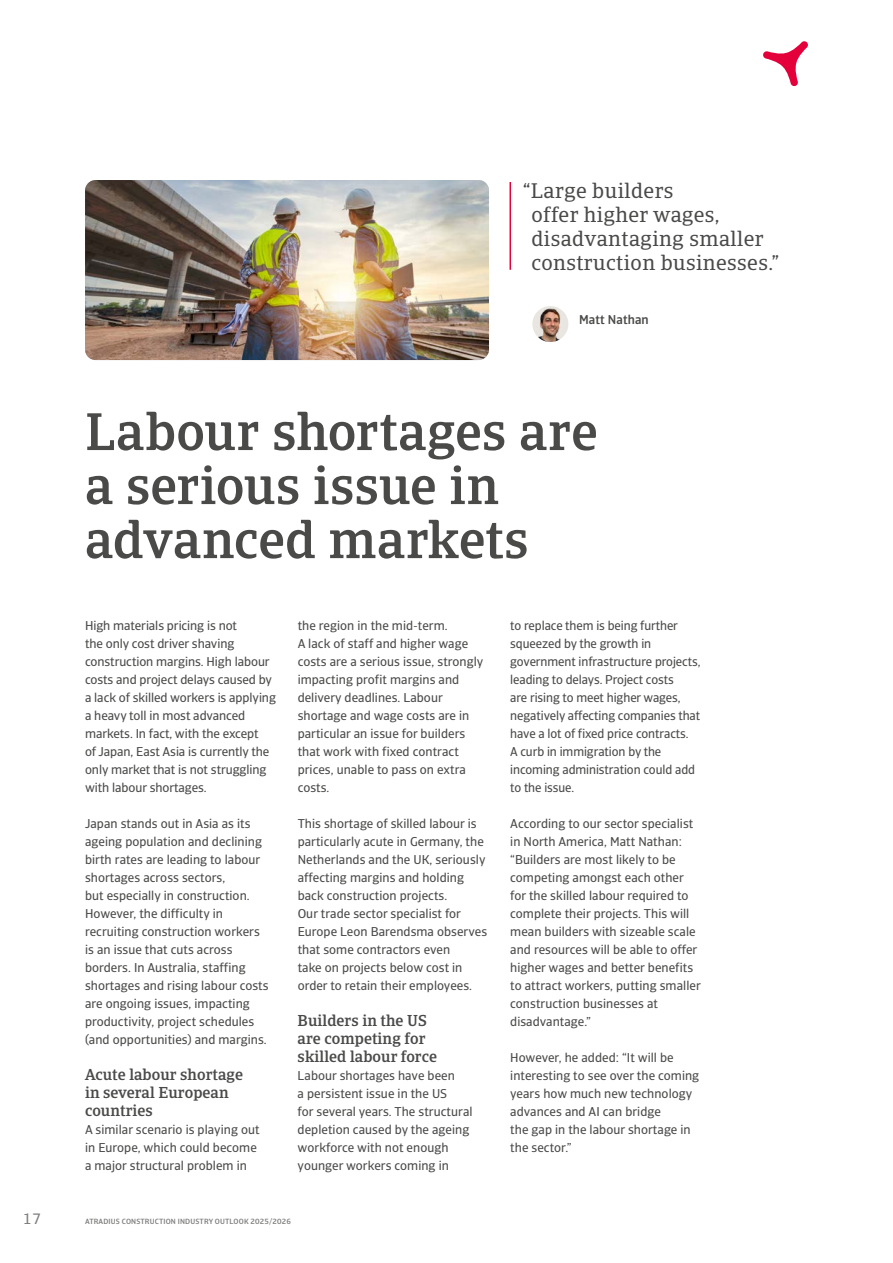
<style>
.page{position:relative;width:893px;height:1263px;background:#fff}
.page>*{position:absolute;margin:0;border:0;box-sizing:border-box;transform-origin:0 0}
.t1{font:500 52.5px/54px "GCO";letter-spacing:.005em;color:#4a4a49}
.t2{font:21px/24px "GCO";letter-spacing:.02em;color:#4a4a49}
.t3{font:500 15.75px/18px "GCO";letter-spacing:.005em;color:#4a4a49}
.t4{font:15px "GCO Sans";color:#7e7e7d}
.t5{font:12.75px/18px "GCO Sans";letter-spacing:.005em;color:#4a4a49}
.t6{font:500 12.75px "GCO Sans";letter-spacing:.01em;color:#4a4a49}
.t7{font:500 7.5px "GCO Sans";letter-spacing:.02em;color:#7e7e7d}
</style>
<div class="page">
<img style="left:85px;top:180px;width:404px;height:180px">
<svg style="left:763px;top:41px;width:45px;height:45px"></svg>
<hr style="left:509px;top:182px;width:2px;height:88px;background:#e4003a">
<img style="left:532px;top:306px;width:36px;height:36px;border-radius:18px">
<h2 class="t2" style="left:531px;top:179px;width:249px;text-indent:-9px">“Large builders<br>offer higher wages, disadvantaging smaller construction businesses.”</h2>
<p class="t6" style="left:579px;top:312px;width:71px">Matt Nathan</p>
<h1 class="t1" style="left:85px;top:405px;width:514px">Labour shortages are a serious issue in advanced markets</h1>
<p class="t5" style="left:85px;top:617px;width:192px">High materials pricing is not<br>the only cost driver shaving construction margins. High labour costs and project delays caused by a lack of skilled workers is applying a heavy toll in most advanced markets. In fact, with the except<br>of Japan, East Asia is currently the only market that is not struggling with labour shortages.</p>
<p class="t5" style="left:85px;top:815px;width:185px">Japan stands out in Asia as its ageing population and declining birth rates are leading to labour shortages across sectors,<br>but especially in construction.<br>However, the difficulty in recruiting construction workers is an issue that cuts across borders. In Australia, staffing shortages and rising labour costs are ongoing issues, impacting productivity, project schedules (and opportunities) and margins.</p>
<p class="t3" style="left:85px;top:1066px;width:159px">Acute labour shortage in several European countries</p>
<p class="t5" style="left:85px;top:1121px;width:176px">A similar scenario is playing out in Europe, which could become a major structural problem in</p>
<p class="t5" style="left:298px;top:617px;width:187px">the region in the mid-term.<br>A lack of staff and higher wage costs are a serious issue, strongly impacting profit margins and delivery deadlines. Labour shortage and wage costs are in particular an issue for builders that work with fixed contract prices, unable to pass on extra costs.</p>
<p class="t5" style="left:298px;top:815px;width:191px">This shortage of skilled labour is particularly acute in Germany, the<br>Netherlands and the UK, seriously affecting margins and holding back construction projects.<br>Our trade sector specialist for<br>Europe Leon Barendsma observes that some contractors even<br>take on projects below cost in order to retain their employees.</p>
<p class="t3" style="left:298px;top:1012px;width:141px">Builders in the US are competing for skilled labour force</p>
<p class="t5" style="left:298px;top:1067px;width:176px">Labour shortages have been<br>a persistent issue in the US<br>for several years. The structural depletion caused by the ageing workforce with not enough younger workers coming in</p>
<p class="t4" style="left:23px;top:1210px;width:20px">17</p>
<p class="t7" style="left:85px;top:1217px;width:207px">ATRADIUS CONSTRUCTION INDUSTRY OUTLOOK 2025/2026</p>
<p class="t5" style="left:510px;top:617px;width:192px">to replace them is being further squeezed by the growth in government infrastructure projects, leading to delays. Project costs<br>are rising to meet higher wages, negatively affecting companies that have a lot of fixed price contracts.<br>A curb in immigration by the incoming administration could add to the issue.</p>
<p class="t5" style="left:510px;top:815px;width:192px">According to our sector specialist in North America, Matt Nathan: “Builders are most likely to be competing amongst each other for the skilled labour required to complete their projects. This will mean builders with sizeable scale and resources will be able to offer higher wages and better benefits to attract workers, putting smaller construction businesses at disadvantage.”</p>
<p class="t5" style="left:510px;top:1049px;width:191px">However, he added: “It will be interesting to see over the coming years how much new technology advances and AI can bridge<br>the gap in the labour shortage in the sector.”</p>
</div>
